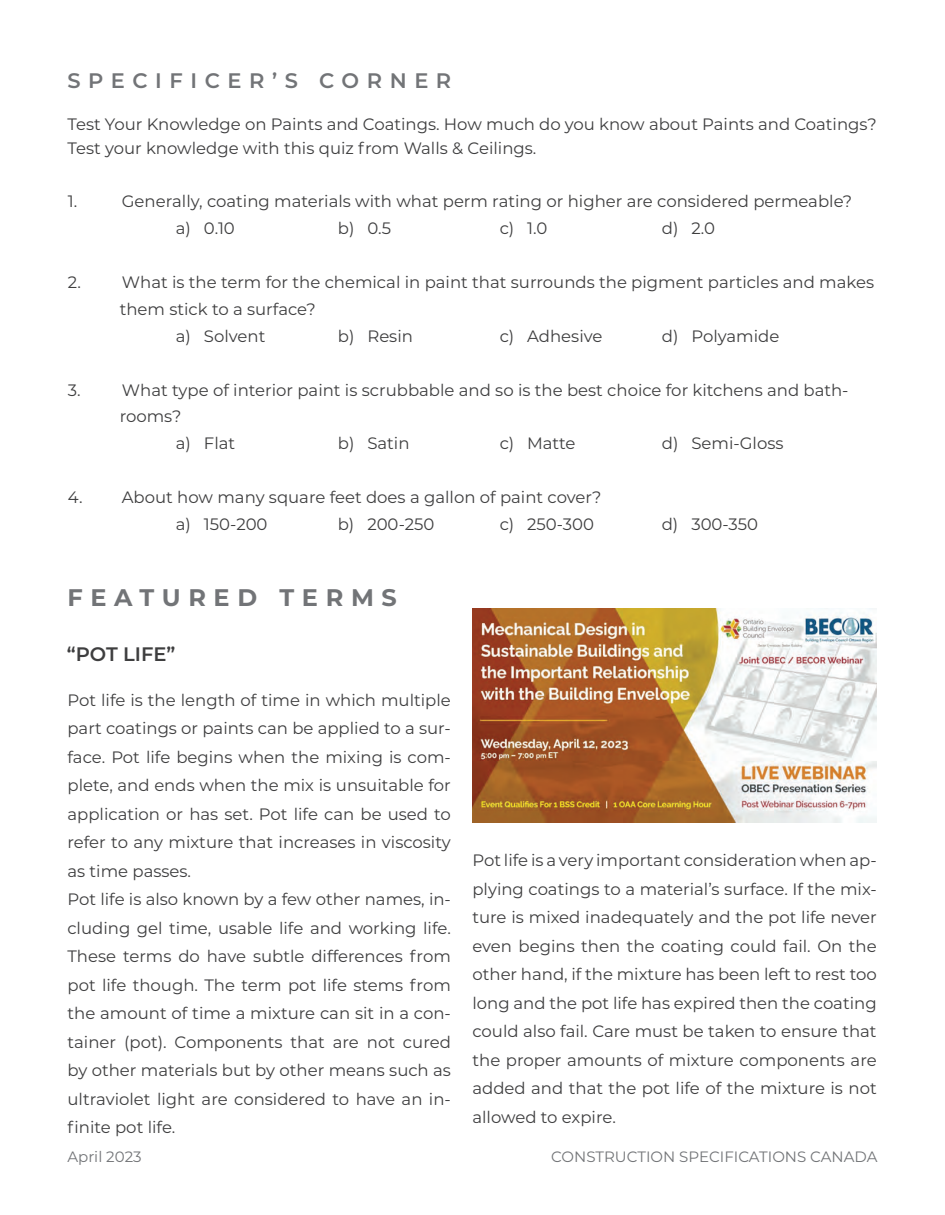
<style>
.page{position:relative;width:945px;height:1215px;background:#fff}
.page>*{position:absolute;margin:0;border:0;box-sizing:border-box;transform-origin:0 0}
.t1{font:700 24px "Montserrat";letter-spacing:.32em;color:#727477}
.t2{font:600 21px "Montserrat";letter-spacing:.36em;color:#727477}
.t3{font:600 19.5px "Montserrat";color:#3e3e3f}
.t4{font:16.5px/28.5px "Montserrat";color:#3e3e3f}
.t5{font:15px "Montserrat";color:#727477}
</style>
<div class="page">
<img style="left:473px;top:609px;width:404px;height:214px">
<p class="t2" style="left:68px;top:65px;width:385px">SPECIFICER’S CORNER</p>
<p class="t4" style="left:68px;top:112px;width:811px;line-height:24px">Test Your Knowledge on Paints and Coatings. How much do you know about Paints and Coatings?<br>Test your knowledge with this quiz from Walls &amp; Ceilings.</p>
<p class="t4" style="left:68px;top:186px;width:11px">1.</p>
<p class="t4" style="left:176px;top:187px;width:678px;line-height:27px;text-indent:-54px">Generally, coating materials with what perm rating or higher are considered permeable? a) 0.10</p>
<p class="t4" style="left:338px;top:213px;width:55px">b) 0.5</p>
<p class="t4" style="left:500px;top:213px;width:49px">c) 1.0</p>
<p class="t4" style="left:662px;top:213px;width:55px">d) 2.0</p>
<p class="t4" style="left:68px;top:267px;width:15px">2.</p>
<p class="t4" style="left:122px;top:267px;width:754px">What is the term for the chemical in paint that surrounds the pigment particles and makes</p>
<p class="t4" style="left:120px;top:294px;width:198px">them stick to a surface?</p>
<p class="t4" style="left:176px;top:321px;width:91px">a) Solvent</p>
<p class="t4" style="left:338px;top:321px;width:77px">b) Resin</p>
<p class="t4" style="left:500px;top:321px;width:104px">c) Adhesive</p>
<p class="t4" style="left:662px;top:321px;width:119px">d) Polyamide</p>
<p class="t4" style="left:68px;top:375px;width:14px">3.</p>
<p class="t4" style="left:122px;top:375px;width:728px">What type of interior paint is scrubbable and so is the best choice for kitchens and bath-</p>
<p class="t4" style="left:120px;top:402px;width:63px">rooms?</p>
<p class="t4" style="left:176px;top:429px;width:61px">a) Flat</p>
<p class="t4" style="left:338px;top:429px;width:73px">b) Satin</p>
<p class="t4" style="left:500px;top:429px;width:77px">c) Matte</p>
<p class="t4" style="left:662px;top:429px;width:123px">d) Semi-Gloss</p>
<p class="t4" style="left:176px;top:484px;width:427px;line-height:27px;text-indent:-108px">4. About how many square feet does a gallon of paint cover? a) 150-200</p>
<p class="t4" style="left:338px;top:510px;width:98px">b) 200-250</p>
<p class="t4" style="left:500px;top:510px;width:96px">c) 250-300</p>
<p class="t4" style="left:662px;top:510px;width:98px">d) 300-350</p>
<h1 class="t1" style="left:68px;top:580px;width:331px">FEATURED TERMS</h1>
<p class="t3" style="left:67px;top:641px;width:110px">“POT LIFE”</p>
<p class="t4" style="left:68px;top:685px;width:385px">Pot life is the length of time in which multiple part coatings or paints can be applied to a sur&shy;face. Pot life begins when the mixing is com&shy;plete, and ends when the mix is unsuitable for application or has set. Pot life can be used to refer to any mixture that increases in viscosity as time passes.<br>Pot life is also known by a few other names, in&shy;cluding gel time, usable life and working life.<br>These terms do have subtle differences from pot life though. The term pot life stems from the amount of time a mixture can sit in a con&shy;tainer (pot). Components that are not cured by other materials but by other means such as ultraviolet light are considered to have an in&shy;finite pot life.</p>
<p class="t4" style="left:472px;top:846px;width:406px;text-align:justify">Pot life is a very important consideration when ap&shy;plying coatings to a material’s surface. If the mix&shy;ture is mixed inadequately and the pot life never even begins then the coating could fail. On the other hand, if the mixture has been left to rest too long and the pot life has expired then the coating could also fail. Care must be taken to ensure that the proper amounts of mixture components are added and that the pot life of the mixture is not allowed to expire.</p>
<p class="t5" style="left:68px;top:1146px;width:76px">April 2023</p>
<p class="t5" style="left:551px;top:1146px;width:328px">CONSTRUCTION SPECIFICATIONS CANADA</p>
</div>
